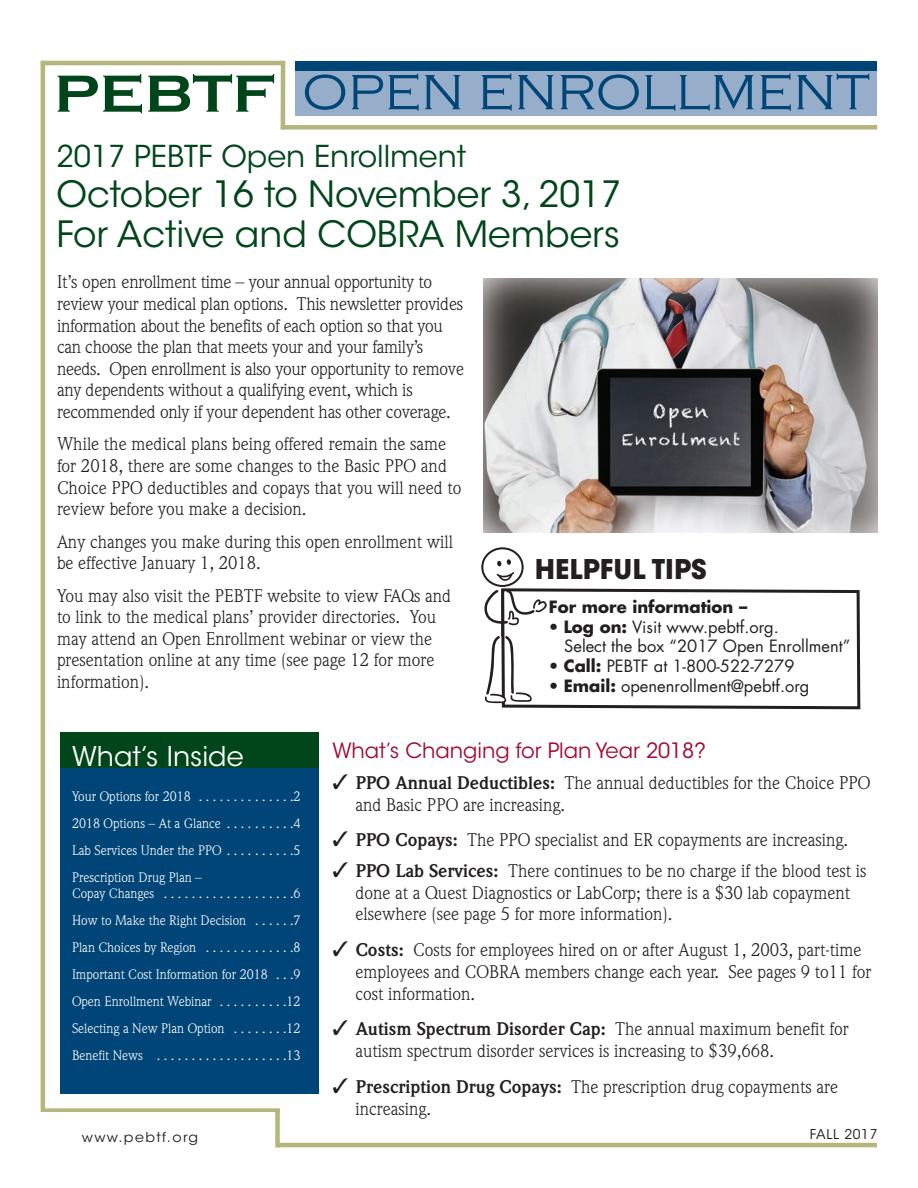
<style>
.page{position:relative;width:918px;height:1188px;background:#fff}
.page>*{position:absolute;margin:0;border:0;box-sizing:border-box;transform-origin:0 0}
.t1{font:300 51.15px "Copperplate Gothic";color:#004577}
.t2{font:36px/40.2px "ITC Avant Garde Std";color:#00461a}
.t3{font:30px "ITC Avant Garde Std";color:#00461a}
.t4{font:27px "ITC Avant Garde Std";color:#fff}
.t5{font:700 27px "ITC Avant Garde Std";color:#231f20}
.t6{font:21px "ITC Avant Garde Std";color:#a30a34}
.t7{font:18px/21.6px "Weidemann";color:#231f20}
.t8{font:16.5px/19.8px "Futura";color:#231f20}
.t9{font:700 16.5px "Futura";color:#231f20}
.t10{font:13.5px/27px "Weidemann";color:#fff;text-align:justify}
.t11{font:13.5px "ITC Avant Garde Std";letter-spacing:.085em;color:#231f20;scale:1.05 1}
.t12{font:13.5px "ITC Avant Garde Std";letter-spacing:.05em;color:#231f20}
.s1{font-weight:700;font-size:54px;color:#00461a}
.s2{font-weight:700}
</style>
<div class="page">
<div style="left:295px;top:61px;width:582px;height:15px;background:#004577"></div>
<div style="left:295px;top:71px;width:582px;height:44px;background:#97aecb"></div>
<hr style="left:41px;top:61px;width:4px;height:1052px;background:#b3b77c">
<div style="left:41px;top:1108px;width:239px;height:5px;background:#b3b77c"></div>
<hr style="left:278px;top:1143px;width:599px;height:4px;background:#b3b77c">
<div style="left:275px;top:1111px;width:5px;height:37px;background:#b3b77c"></div>
<div style="left:60px;top:744px;width:259px;height:350px;background:#004577"></div>
<div style="left:60px;top:732px;width:259px;height:36px;background:#00461a"></div>
<div style="left:29px;top:1112px;width:246px;height:46px;background:#fff"></div>
<hr style="left:41px;top:61px;width:242px;height:4px;background:#b3b77c">
<hr style="left:281px;top:61px;width:4px;height:68px;background:#b3b77c">
<div style="left:281px;top:125px;width:596px;height:5px;background:#b3b77c"></div>
<svg style="left:500px;top:588px;width:360px;height:121px"></svg>
<hr style="left:501px;top:589px;width:3px;height:48px;background:#231f20;border-radius:2px">
<svg style="left:485px;top:635px;width:49px;height:68px"></svg>
<svg style="left:481px;top:547px;width:66px;height:79px"></svg>
<img style="left:483px;top:279px;width:395px;height:254px">
<h1 class="t1" style="left:54px;top:65px;width:817px"><span class="s1">PEBTF</span> OPEN ENROLLMENT</h1>
<h3 class="t3" style="left:56px;top:145px;width:411px">2017 PEBTF Open Enrollment</h3>
<h2 class="t2" style="left:56px;top:177px;width:567px">October 16 to November 3, 2017<br>For Active and COBRA Members</h2>
<p class="t7" style="left:57px;top:273px;width:409px">It’s open enrollment time – your annual opportunity to review your medical plan options. This newsletter provides information about the benefits of each option so that you can choose the plan that meets your and your family’s needs. Open enrollment is also your opportunity to remove any dependents without a qualifying event, which is recommended only if your dependent has other coverage.</p>
<p class="t7" style="left:57px;top:435px;width:406px">While the medical plans being offered remain the same for 2018, there are some changes to the Basic PPO and Choice PPO deductibles and copays that you will need to review before you make a decision.</p>
<p class="t7" style="left:57px;top:532px;width:398px">Any changes you make during this open enrollment will be effective January 1, 2018.</p>
<p class="t7" style="left:57px;top:586px;width:396px">You may also visit the PEBTF website to view FAQs and to link to the medical plans’ provider directories. You may attend an Open Enrollment webinar or view the presentation online at any time (see page 12 for more information).</p>
<h3 class="t5" style="left:535px;top:559px;width:173px">HELPFUL TIPS</h3>
<p class="t9" style="left:549px;top:599px;width:200px">For more information –</p>
<p class="t8" style="left:564px;top:618px;width:288px;text-indent:-15px">• <span class="s2">Log on:</span> Visit www.pebtf.org.<br>Select the box “2017 Open Enrollment”</p>
<p class="t8" style="left:549px;top:658px;width:247px">• <span class="s2">Call:</span> PEBTF at 1-800-522-7279</p>
<p class="t8" style="left:549px;top:677px;width:262px">• <span class="s2">Email:</span> openenrollment@pebtf.org</p>
<h3 class="t4" style="left:72px;top:746px;width:173px">What’s Inside</h3>
<p class="t10" style="left:72px;top:784px;width:230px">Your Options for 2018 . . . . . . . . . . . . . .2<br>2018 Options – At a Glance . . . . . . . . . .4<br>Lab Services Under the PPO . . . . . . . . . .5<br>Prescription Drug Plan –</p>
<p class="t10" style="left:72px;top:881px;width:230px">Copay Changes . . . . . . . . . . . . . . . . . . .6<br>How to Make the Right Decision . . . . . .7<br>Plan Choices by Region . . . . . . . . . . . . .8<br>Important Cost Information for 2018 . . .9<br>Open Enrollment Webinar . . . . . . . . . .12<br>Selecting a New Plan Option . . . . . . . .12<br>Benefit News . . . . . . . . . . . . . . . . . . .13</p>
<p class="t11" style="left:82px;top:1132px;width:112px">www.pebtf.org</p>
<p class="t6" style="left:332px;top:742px;width:375px">What’s Changing for Plan Year 2018?</p>
<p class="t7" style="left:356px;top:773px;width:517px;line-height:22px;text-indent:-23px">✓ <span class="s2">PPO Annual Deductibles:</span> The annual deductibles for the Choice PPO and Basic PPO are increasing.</p>
<p class="t7" style="left:332px;top:831px;width:517px">✓ <span class="s2">PPO Copays:</span> The PPO specialist and ER copayments are increasing.</p>
<p class="t7" style="left:356px;top:861px;width:512px;text-indent:-23px">✓ <span class="s2">PPO Lab Services:</span> There continues to be no charge if the blood test is done at a Quest Diagnostics or LabCorp; there is a $30 lab copayment elsewhere (see page 5 for more information).</p>
<p class="t7" style="left:356px;top:940px;width:517px;text-indent:-23px">✓ <span class="s2">Costs:</span> Costs for employees hired on or after August 1, 2003, part-time employees and COBRA members change each year. See pages 9 to11 for cost information.</p>
<p class="t7" style="left:356px;top:1020px;width:495px;line-height:22px;text-indent:-23px">✓ <span class="s2">Autism Spectrum Disorder Cap:</span> The annual maximum benefit for autism spectrum disorder services is increasing to $39,668.</p>
<p class="t7" style="left:356px;top:1077px;width:484px;line-height:22px;text-indent:-23px">✓ <span class="s2">Prescription Drug Copays:</span> The prescription drug copayments are increasing.</p>
<p class="t12" style="left:810px;top:1129px;width:69px">FALL 2017</p>
</div>
